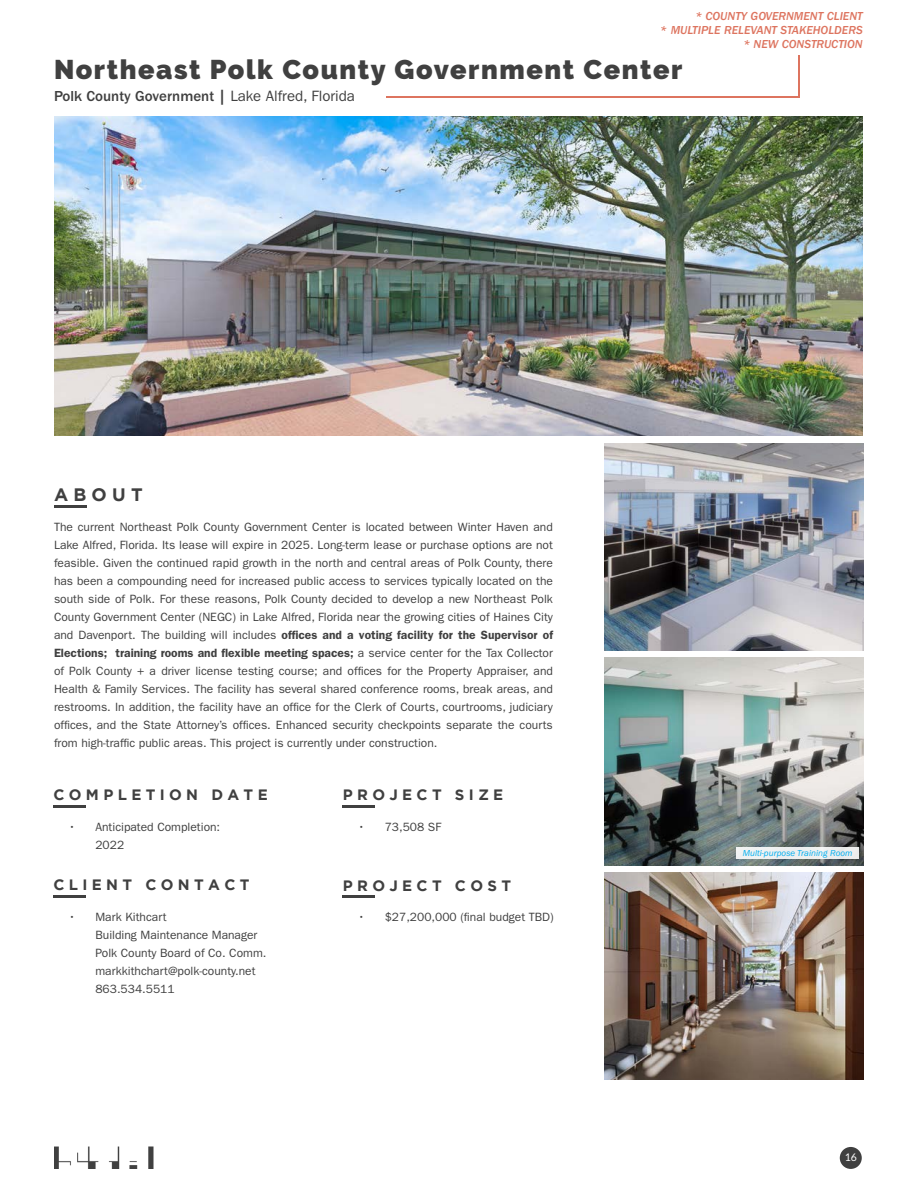
<style>
.page{position:relative;width:918px;height:1188px;background:#fff}
.page>*{position:absolute;margin:0;border:0;box-sizing:border-box;transform-origin:0 0}
.t1{font:900 27px "Raleway";letter-spacing:.06em;color:#404040}
.t2{font:700 18px "Gotham";letter-spacing:.29em;color:#404040}
.t3{font:700 15px "Gotham";letter-spacing:.29em;color:#404040}
.t4{font:500 15px "ITC Franklin Gothic Std";color:#404040}
.t5{font:12px/18px "ITC Franklin Gothic Std";color:#404040}
.t6{font:12px/14.4px "ITC Franklin Gothic Std Med It";color:#d2462a;text-align:right}
.t7{font:10.5px "Lato";color:#fff}
.t8{font:italic 9px "ITC Franklin Gothic Std";color:#00aeef}
.s1{font-weight:400}
.s2{font-weight:600}
</style>
<div class="page">
<div style="left:840px;top:1147px;width:22px;height:22px;background:#404040;border-radius:50%"></div>
<img style="left:54px;top:1147px;width:99px;height:22px">
<hr style="left:54px;top:505px;width:32px;height:3px;background:#404040">
<img style="left:54px;top:117px;width:809px;height:319px">
<img style="left:605px;top:444px;width:258px;height:207px">
<img style="left:605px;top:873px;width:258px;height:207px">
<img style="left:605px;top:658px;width:258px;height:207px">
<hr style="left:53px;top:805px;width:33px;height:3px;background:#404040">
<hr style="left:343px;top:895px;width:32px;height:3px;background:#404040">
<hr style="left:53px;top:895px;width:33px;height:3px;background:#404040">
<hr style="left:343px;top:805px;width:32px;height:3px;background:#404040">
<hr style="left:798px;top:56px;width:2px;height:42px;background:#d2462a">
<hr style="left:387px;top:97px;width:411px;height:1px;background:#d2462a">
<div style="left:736px;top:848px;width:123px;height:11px;background:#eeeff0"></div>
<p class="t6" style="left:661px;top:9px;width:203px">* COUNTY GOVERNMENT CLIENT<br>* MULTIPLE RELEVANT STAKEHOLDERS * NEW CONSTRUCTION</p>
<p class="t1" style="left:54px;top:54px;width:630px">Northeast Polk County Government Center</p>
<p class="t4" style="left:54px;top:88px;width:303px">Polk County Government | <span class="s1">Lake Alfred, Florida</span></p>
<p class="t2" style="left:54px;top:484px;width:90px">ABOUT</p>
<p class="t5" style="left:54px;top:518px;width:500px;text-align:justify">The current Northeast Polk County Government Center is located between Winter Haven and Lake Alfred, Florida. Its lease will expire in 2025. Long-term lease or purchase options are not feasible. Given the continued rapid growth in the north and central areas of Polk County, there has been a compounding need for increased public access to services typically located on the south side of Polk. For these reasons, Polk County decided to develop a new Northeast Polk County Government Center (NEGC) in Lake Alfred, Florida near the growing cities of Haines City and Davenport. The building will includes <span class="s2">offices and a voting facility for the Supervisor of Elections; training rooms and flexible meeting spaces;</span> a service center for the Tax Collector of Polk County + a driver license testing course; and offices for the Property Appraiser, and Health &amp; Family Services. The facility has several shared conference rooms, break areas, and restrooms. In addition, the facility have an office for the Clerk of Courts, courtrooms, judiciary offices, and the State Attorney’s offices. Enhanced security checkpoints separate the courts from high-traffic public areas. This project is currently under construction.</p>
<p class="t3" style="left:53px;top:786px;width:216px">COMPLETION DATE</p>
<p class="t5" style="left:95px;top:818px;width:126px;text-indent:-27px">• Anticipated Completion:<br>2022</p>
<p class="t3" style="left:343px;top:786px;width:162px">PROJECT SIZE</p>
<p class="t5" style="left:358px;top:818px;width:85px">• 73,508 SF</p>
<p class="t3" style="left:53px;top:877px;width:198px">CLIENT CONTACT</p>
<p class="t3" style="left:343px;top:877px;width:170px">PROJECT COST</p>
<p class="t5" style="left:68px;top:908px;width:100px">• Mark Kithcart</p>
<p class="t5" style="left:358px;top:908px;width:197px">• $27,200,000 (final budget TBD)</p>
<p class="t5" style="left:95px;top:926px;width:173px">Building Maintenance Manager<br>Polk County Board of Co. Comm. markkithchart@polk-county.net<br>863.534.5511</p>
<p class="t8" style="left:743px;top:848px;width:111px">Multi-purpose Training Room</p>
<p class="t7" style="left:845px;top:1152px;width:14px">16</p>
</div>
